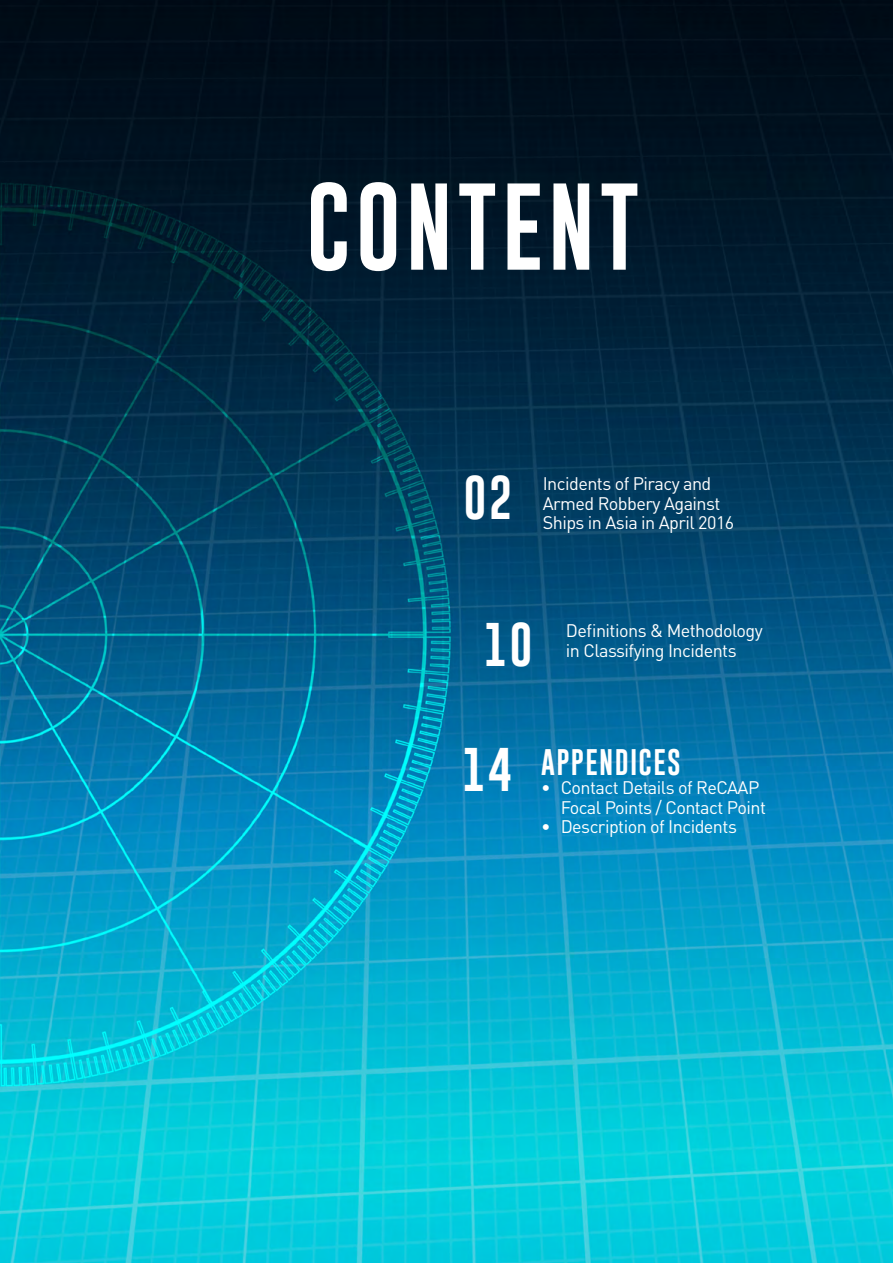
<style>
.page{position:relative;width:893px;height:1263px;background:#fff}
.page>*{position:absolute;margin:0;border:0;box-sizing:border-box;transform-origin:0 0}
.t1{font:90px "Gobold";letter-spacing:.05em;color:#fff}
.t2{font:45px "Gobold";color:#fff}
.t3{font:27px "Gobold";letter-spacing:.05em;color:#fff}
.t4{font:18px/19.5px "DIN Pro";letter-spacing:-.03em;color:#fff}
</style>
<div class="page">
<img style="left:0;top:0;width:893px;height:1263px">
<h1 class="t1" style="left:306px;top:169px;width:335px">CONTENT</h1>
<h2 class="t2" style="left:463px;top:468px;width:50px">02</h2>
<p class="t4" style="left:543px;top:473px;width:193px">Incidents of Piracy and<br>Armed Robbery Against<br>Ships in Asia in April 2016</p>
<h2 class="t2" style="left:484px;top:615px;width:50px">10</h2>
<p class="t4" style="left:566px;top:620px;width:198px">Definitions &amp; Methodology in Classifying Incidents</p>
<h2 class="t2" style="left:462px;top:740px;width:51px">14</h2>
<h3 class="t3" style="left:541px;top:745px;width:141px">APPENDICES</h3>
<p class="t4" style="left:561px;top:777px;width:207px;text-indent:-19px">• Contact Details of ReCAAP<br>Focal Points / Contact Point</p>
<p class="t4" style="left:541px;top:816px;width:197px">• Description of Incidents</p>
</div>
